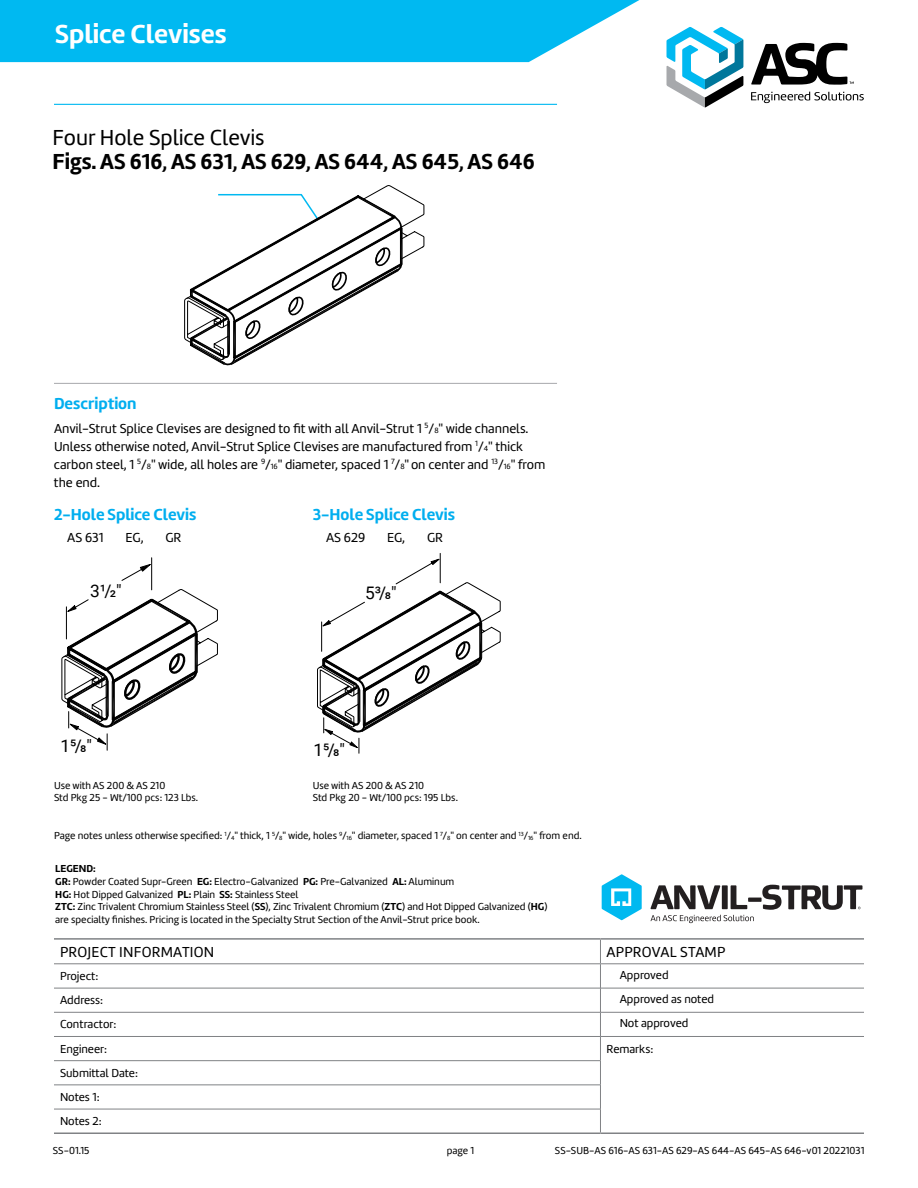
<style>
.page{position:relative;width:918px;height:1188px;background:#fff}
.page>*{position:absolute;margin:0;border:0;box-sizing:border-box;transform-origin:0 0}
.t1{font:700 27px "Marine";color:#fff}
.t2{font:700 22.5px "Marine";color:#000}
.t3{font:22.5px "Marine";color:#000}
.t4{font:17.25px "Roboto";color:#000}
.t5{font:700 16.5px "Marine";color:#00aeef}
.t6{font:15px "Marine";letter-spacing:.015em;color:#000}
.t7{font:13.5px/18px "Marine";color:#000}
.t8{font:12px/24px "Marine";color:#000}
.t9{font:10.5px/12.8px "Marine";color:#000}
.s1{font-size:7.8px}
.s2{font-size:6.15px}
.s3{font-weight:700}
</style>
<div class="page">
<svg style="left:751px;top:43px;width:113px;height:60px"></svg>
<svg style="left:0;top:0;width:743px;height:107px"></svg>
<hr style="left:54px;top:104px;width:503px;height:1px;background:#00b9f1">
<hr style="left:54px;top:988px;width:546px;height:1px;background:#808285">
<hr style="left:600px;top:988px;width:264px;height:1px;background:#808285">
<hr style="left:54px;top:1012px;width:546px;height:1px;background:#808285">
<hr style="left:600px;top:1012px;width:264px;height:1px;background:#808285">
<hr style="left:54px;top:1036px;width:546px;height:1px;background:#808285">
<hr style="left:600px;top:1036px;width:264px;height:1px;background:#808285">
<hr style="left:54px;top:1060px;width:547px;height:1px;background:#808285">
<hr style="left:54px;top:1085px;width:547px;height:1px;background:#808285">
<hr style="left:54px;top:1109px;width:547px;height:1px;background:#808285">
<svg style="left:600px;top:940px;width:1px;height:192px"></svg>
<hr style="left:600px;top:1132px;width:264px;height:2px;background:#808285">
<hr style="left:54px;top:1132px;width:546px;height:2px;background:#808285">
<hr style="left:54px;top:963px;width:546px;height:1px;background:#808285">
<hr style="left:600px;top:963px;width:264px;height:1px;background:#808285">
<hr style="left:54px;top:938px;width:546px;height:2px;background:#808285">
<hr style="left:600px;top:938px;width:264px;height:2px;background:#808285">
<hr style="left:54px;top:383px;width:503px;height:1px;background:#a7a9ac">
<svg style="left:651px;top:915px;width:103px;height:8px"></svg>
<div style="left:722px;top:885px;width:6px;height:24px;background:#231f20"></div>
<svg style="left:731px;top:885px;width:16px;height:24px"></svg>
<svg style="left:650px;top:885px;width:70px;height:24px"></svg>
<svg style="left:762px;top:885px;width:100px;height:25px"></svg>
<svg style="left:602px;top:874px;width:40px;height:46px"></svg>
<svg style="left:748px;top:898px;width:14px;height:4px"></svg>
<svg style="left:184px;top:185px;width:241px;height:180px"></svg>
<svg style="left:61px;top:557px;width:157px;height:194px"></svg>
<svg style="left:317px;top:553px;width:184px;height:201px"></svg>
<h1 class="t1" style="left:55px;top:17px;width:173px">Splice Clevises</h1>
<h2 class="t3" style="left:52px;top:124px;width:213px">Four Hole Splice Clevis</h2>
<h2 class="t2" style="left:52px;top:147px;width:484px">Figs. AS 616, AS 631, AS 629, AS 644, AS 645, AS 646</h2>
<h3 class="t5" style="left:54px;top:392px;width:84px">Description</h3>
<p class="t7" style="left:54px;top:419px;width:493px">Anvil-Strut Splice Clevises are designed to fit with all Anvil-Strut 1 <sup>5</sup>/<span class="s1">8</span>" wide channels.<br>Unless otherwise noted, Anvil-Strut Splice Clevises are manufactured from <sup>1</sup>/<span class="s1">4</span>" thick carbon steel, 1 <sup>5</sup>/<span class="s1">8</span>" wide, all holes are <sup>9</sup>/<span class="s1">16</span>" diameter, spaced 1 <sup>7</sup>/<span class="s1">8</span>"on center and <sup>13</sup>/<span class="s1">16</span>" from the end.</p>
<h3 class="t5" style="left:54px;top:504px;width:144px">2-Hole Splice Clevis</h3>
<h3 class="t5" style="left:313px;top:504px;width:144px">3-Hole Splice Clevis</h3>
<p class="t7" style="left:67px;top:529px;width:38px">AS 631</p>
<p class="t7" style="left:125px;top:529px;width:20px">EG,</p>
<p class="t7" style="left:165px;top:529px;width:18px">GR</p>
<p class="t7" style="left:326px;top:529px;width:41px">AS 629</p>
<p class="t7" style="left:387px;top:529px;width:20px">EG,</p>
<p class="t7" style="left:427px;top:529px;width:18px">GR</p>
<h3 class="t4" style="left:90px;top:579px;width:33px">3¹/2"</h3>
<h3 class="t4" style="left:365px;top:581px;width:33px">5³/8"</h3>
<h3 class="t4" style="left:60px;top:734px;width:33px">15/8"</h3>
<h3 class="t4" style="left:314px;top:738px;width:33px">15/8"</h3>
<p class="t9" style="left:54px;top:780px;width:146px;line-height:12px">Use with AS 200 &amp; AS 210<br>Std Pkg 25 - Wt/100 pcs: 123 Lbs.</p>
<p class="t9" style="left:313px;top:780px;width:147px;line-height:12px">Use with AS 200 &amp; AS 210<br>Std Pkg 20 - Wt/100 pcs: 195 Lbs.</p>
<p class="t9" style="left:54px;top:829px;width:529px">Page notes unless otherwise specified: <sup>1</sup>⁄<span class="s2">4</span>" thick, 1 <sup>5</sup>⁄<span class="s2">8</span>" wide, holes <sup>9</sup>⁄<span class="s2">16</span>" diameter, spaced 1 <sup>7</sup>⁄<span class="s2">8</span>" on center and <sup>13</sup>⁄<span class="s2">16</span>" from end.</p>
<p class="t9" style="left:55px;top:862px;width:494px"><span class="s3">LEGEND:<br>GR:</span> Powder Coated Supr-Green <span class="s3">EG:</span> Electro-Galvanized <span class="s3">PG:</span> Pre-Galvanized <span class="s3">AL:</span> Aluminum<br><span class="s3">HG:</span> Hot Dipped Galvanized <span class="s3">PL:</span> Plain <span class="s3">SS:</span> Stainless Steel<br><span class="s3">ZTC:</span> Zinc Trivalent Chromium Stainless Steel (<span class="s3">SS</span>), Zinc Trivalent Chromium (<span class="s3">ZTC</span>) and Hot Dipped Galvanized (<span class="s3">HG</span>) are specialty finishes. Pricing is located in the Specialty Strut Section of the Anvil-Strut price book.</p>
<h3 class="t6" style="left:60px;top:942px;width:156px">PROJECT INFORMATION</h3>
<h3 class="t6" style="left:606px;top:942px;width:121px">APPROVAL STAMP</h3>
<p class="t8" style="left:60px;top:964px;width:40px">Project:</p>
<p class="t8" style="left:620px;top:963px;width:50px">Approved</p>
<p class="t8" style="left:60px;top:988px;width:45px">Address:</p>
<p class="t8" style="left:620px;top:987px;width:96px">Approved as noted</p>
<p class="t8" style="left:60px;top:1012px;width:58px">Contractor:</p>
<p class="t8" style="left:620px;top:1011px;width:70px">Not approved</p>
<p class="t8" style="left:60px;top:1037px;width:49px">Engineer:</p>
<p class="t8" style="left:606px;top:1037px;width:48px">Remarks:</p>
<p class="t8" style="left:60px;top:1061px;width:80px">Submittal Date:<br>Notes 1:<br>Notes 2:</p>
<p class="t9" style="left:53px;top:1144px;width:38px">SS-01.15</p>
<p class="t9" style="left:447px;top:1144px;width:29px">page 1</p>
<p class="t9" style="left:555px;top:1144px;width:311px">SS-SUB-AS 616-AS 631-AS 629-AS 644-AS 645-AS 646-v01 20221031</p>
</div>
